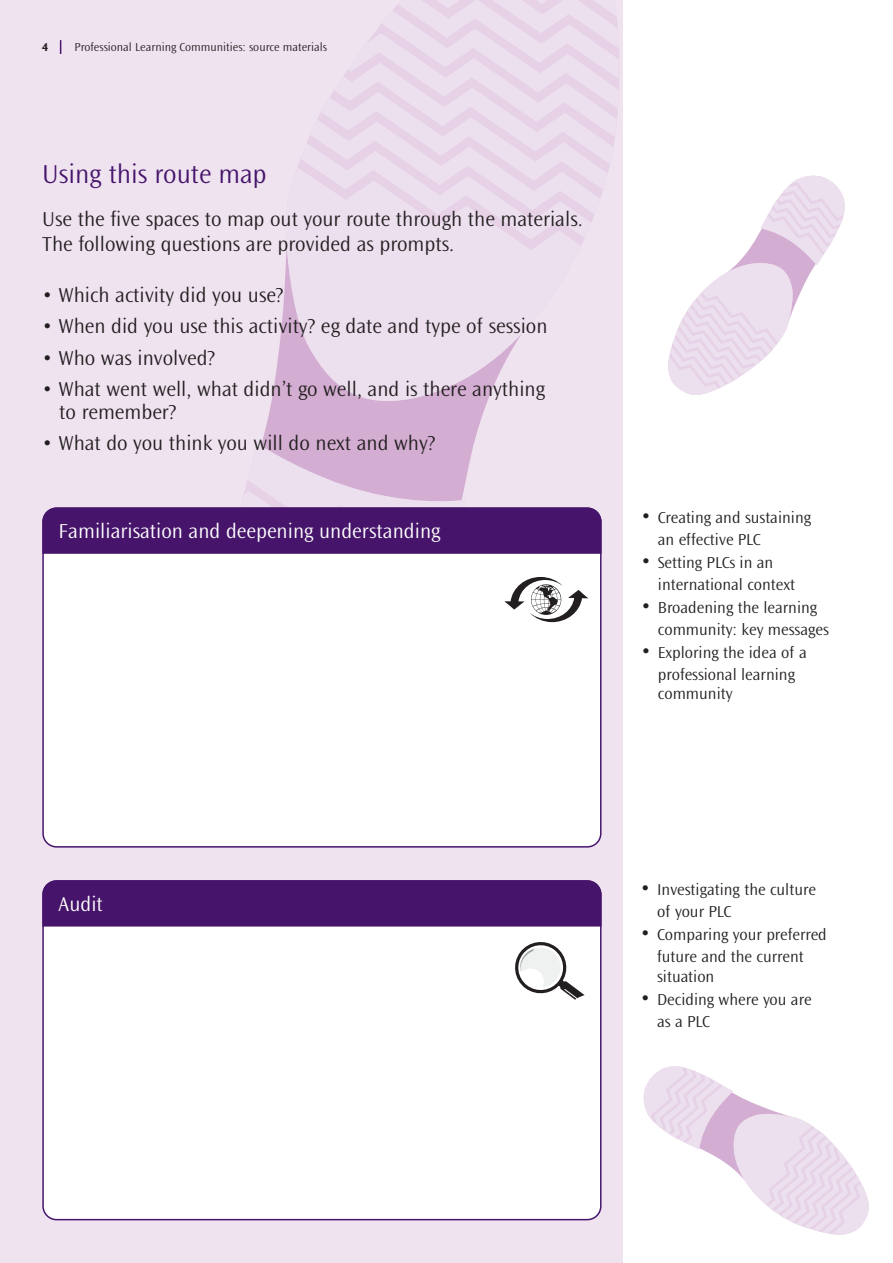
<style>
.page{position:relative;width:893px;height:1263px;background:#fff}
.page>*{position:absolute;margin:0;border:0;box-sizing:border-box;transform-origin:0 0}
.t1{font:300 27px "Ocean Sans";color:#46156b}
.t2{font:300 21px/25.2px "Ocean Sans";color:#231f20}
.t3{font:300 21px "Ocean Sans";color:#fff}
.t4{font:300 16.5px/21.9px "Ocean Sans";color:#231f20}
.t5{font:300 12px "Ocean Sans";color:#231f20}
.t6{font:700 12px "Ocean Sans";color:#231f20}
.s1{font-size:21px}
</style>
<div class="page">
<svg style="left:643px;top:1066px;width:226px;height:169px"></svg>
<div style="left:0;top:0;width:623px;height:1263px;background:#efe3f0"></div>
<svg style="left:262px;top:300px;width:224px;height:183px;fill:#d4aed2"></svg>
<svg style="left:285px;top:0;width:334px;height:405px"></svg>
<svg style="left:244px;top:443px;width:221px;height:64px;fill:#d4aed2"></svg>
<svg style="left:60px;top:40px;width:1px;height:14px"></svg>
<div style="left:42px;top:927px;width:559px;height:293px;background:#fff"></div>
<div style="left:42px;top:880px;width:559px;height:47px;background:#46156b"></div>
<div style="left:42px;top:554px;width:559px;height:294px;background:#fff"></div>
<div style="left:42px;top:507px;width:559px;height:47px;background:#46156b"></div>
<div style="left:490px;top:565px;width:105px;height:73px;background:#fff"></div>
<svg style="left:504px;top:577px;width:84px;height:45px"></svg>
<div style="left:506px;top:935px;width:83px;height:79px;background:#fff"></div>
<svg style="left:515px;top:942px;width:70px;height:58px"></svg>
<svg style="left:668px;top:175px;width:177px;height:220px"></svg>
<p class="t6" style="left:42px;top:43px;width:8px">4</p>
<p class="t5" style="left:75px;top:43px;width:254px">Professional Learning Communities: source materials</p>
<p class="t1" style="left:42px;top:164px;width:226px">Using this route map</p>
<p class="t2" style="left:42px;top:208px;width:542px">Use the five spaces to map out your route through the materials.<br>The following questions are provided as prompts.</p>
<p class="t2" style="left:42px;top:283px;width:243px">• Which activity did you use?</p>
<p class="t2" style="left:42px;top:315px;width:507px">• When did you use this activity? eg date and type of session</p>
<p class="t2" style="left:42px;top:346px;width:174px">• Who was involved?</p>
<p class="t2" style="left:59px;top:379px;width:487px;line-height:22.5px;text-indent:-17px">• What went well, what didn’t go well, and is there anything to remember?</p>
<p class="t2" style="left:42px;top:432px;width:395px">• What do you think you will do next and why?</p>
<p class="t3" style="left:59px;top:523px;width:383px">Familiarisation and deepening understanding</p>
<p class="t4" style="left:658px;top:507px;width:155px;text-indent:-17px"><span class="s1">•</span> Creating and sustaining an effective PLC</p>
<p class="t4" style="left:658px;top:552px;width:139px;text-indent:-17px"><span class="s1">•</span> Setting PLCs in an international context</p>
<p class="t4" style="left:658px;top:597px;width:172px;text-indent:-17px"><span class="s1">•</span> Broadening the learning community: key messages</p>
<p class="t4" style="left:641px;top:642px;width:167px;text-align:center"><span class="s1">•</span> Exploring the idea of a professional learning</p>
<p class="t4" style="left:658px;top:684px;width:76px">community</p>
<p class="t3" style="left:59px;top:896px;width:46px">Audit</p>
<p class="t4" style="left:657px;top:880px;width:160px;text-indent:-17px"><span class="s1">•</span> Investigating the culture of your PLC</p>
<p class="t4" style="left:640px;top:925px;width:188px;text-align:center"><span class="s1">•</span> Comparing your preferred future and the current</p>
<p class="t4" style="left:657px;top:967px;width:59px">situation</p>
<p class="t4" style="left:657px;top:990px;width:156px;text-indent:-17px"><span class="s1">•</span> Deciding where you are as a PLC</p>
</div>
